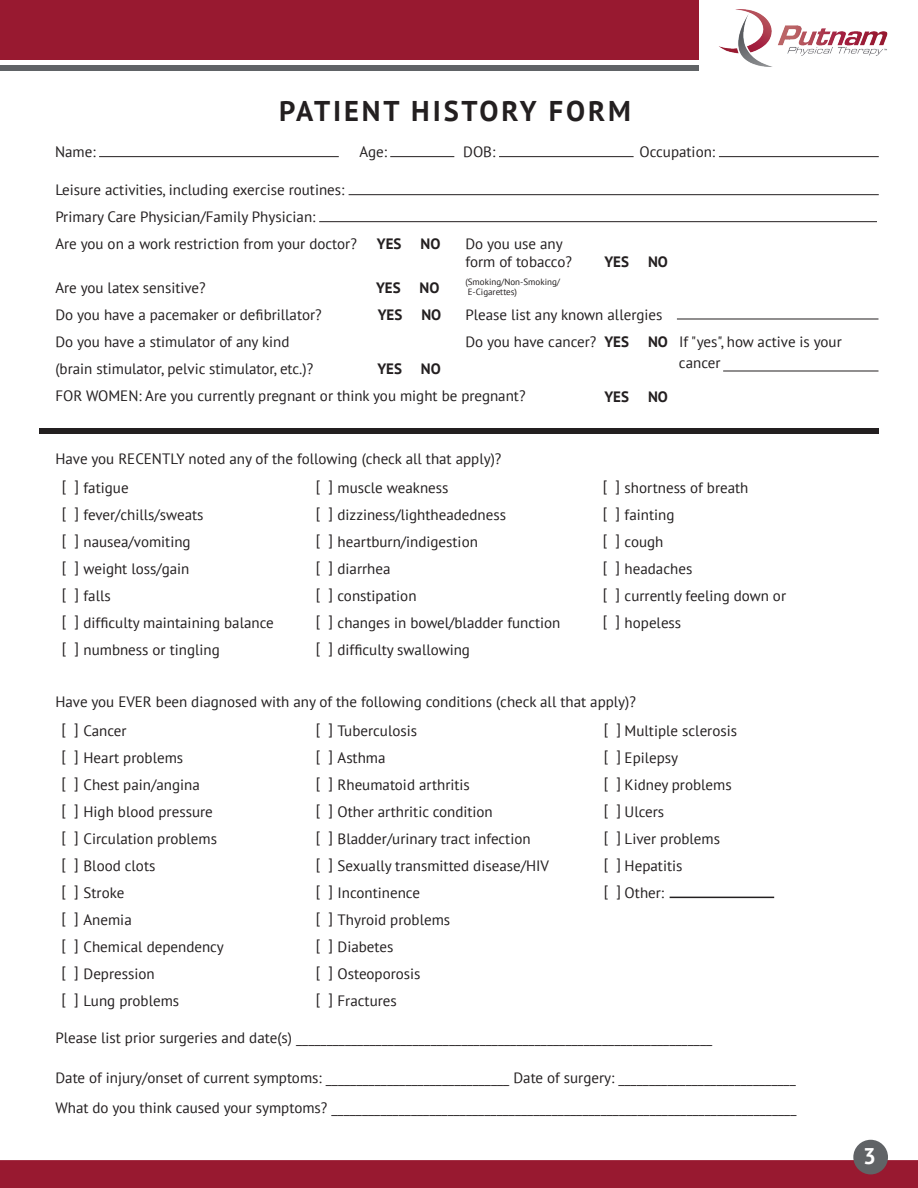
<style>
.page{position:relative;width:918px;height:1188px;background:#fff}
.page>*{position:absolute;margin:0;border:0;box-sizing:border-box;transform-origin:0 0}
.t1{font:700 28.5px "PT Sans";letter-spacing:.1em;color:#231f20}
.t2{font:700 22.65px "PT Sans";color:#fff}
.t3{font:15px/27px "PT Sans";color:#231f20}
.t4{font:700 15px "PT Sans";color:#231f20}
.t5{font:9px/10.5px "PT Sans";color:#231f20}
.s1{font-weight:700}
</style>
<div class="page">
<div style="left:0;top:1160px;width:918px;height:28px;background:#981930"></div>
<div style="left:853px;top:1140px;width:35px;height:34px;background:#606366;border-radius:50%"></div>
<hr style="left:99px;top:156px;width:240px;height:1px;background:#231f20">
<hr style="left:390px;top:156px;width:64px;height:1px;background:#231f20">
<hr style="left:670px;top:897px;width:104px;height:1px;background:#231f20">
<hr style="left:499px;top:156px;width:135px;height:1px;background:#231f20">
<hr style="left:719px;top:156px;width:160px;height:1px;background:#231f20">
<div style="left:39px;top:429px;width:840px;height:5px;background:#231f20"></div>
<hr style="left:349px;top:194px;width:530px;height:1px;background:#231f20">
<hr style="left:319px;top:221px;width:558px;height:1px;background:#231f20">
<hr style="left:677px;top:319px;width:202px;height:1px;background:#231f20">
<hr style="left:723px;top:371px;width:155px;height:1px;background:#231f20">
<div style="left:0;top:0;width:699px;height:59px;background:#981930"></div>
<div style="left:0;top:65px;width:699px;height:6px;background:#606366"></div>
<img style="left:719px;top:9px;width:169px;height:58px">
<h1 class="t1" style="left:279px;top:93px;width:353px">PATIENT HISTORY FORM</h1>
<p class="t3" style="left:55px;top:138px;width:42px">Name:</p>
<p class="t3" style="left:360px;top:138px;width:29px">Age:</p>
<p class="t3" style="left:463px;top:138px;width:34px">DOB:</p>
<p class="t3" style="left:639px;top:138px;width:77px">Occupation:</p>
<p class="t3" style="left:55px;top:176px;width:303px">Leisure activities, including exercise routines:<br>Primary Care Physician/Family Physician:<br>Are you on a work restriction from your doctor?</p>
<p class="t4" style="left:377px;top:234px;width:26px">YES</p>
<p class="t4" style="left:421px;top:234px;width:21px">NO</p>
<p class="t3" style="left:465px;top:235px;width:108px;line-height:18px">Do you use any form of tobacco?</p>
<p class="t5" style="left:465px;top:276px;width:96px">(Smoking/Non-Smoking/<br>E-Cigarettes)</p>
<p class="t4" style="left:604px;top:252px;width:26px">YES</p>
<p class="t4" style="left:648px;top:252px;width:21px">NO</p>
<p class="t3" style="left:55px;top:274px;width:152px">Are you latex sensitive?</p>
<p class="t4" style="left:376px;top:278px;width:26px">YES</p>
<p class="t4" style="left:420px;top:278px;width:21px">NO</p>
<p class="t3" style="left:55px;top:301px;width:268px">Do you have a pacemaker or defibrillator?</p>
<p class="t4" style="left:378px;top:305px;width:26px">YES</p>
<p class="t4" style="left:421px;top:305px;width:21px">NO</p>
<p class="t3" style="left:55px;top:328px;width:259px">Do you have a stimulator of any kind (brain stimulator, pelvic stimulator, etc.)?</p>
<p class="t3" style="left:465px;top:301px;width:199px">Please list any known allergies<br>Do you have cancer? <span class="s1">YES</span></p>
<p class="t3" style="left:679px;top:331px;width:164px;line-height:21.1px;text-indent:-31px"><span class="s1">NO</span> If "yes", how active is your cancer</p>
<p class="t4" style="left:377px;top:359px;width:26px">YES</p>
<p class="t4" style="left:421px;top:359px;width:21px">NO</p>
<p class="t3" style="left:55px;top:382px;width:472px">FOR WOMEN: Are you currently pregnant or think you might be pregnant?</p>
<p class="t4" style="left:604px;top:387px;width:26px">YES</p>
<p class="t4" style="left:648px;top:387px;width:21px">NO</p>
<p class="t3" style="left:55px;top:445px;width:448px">Have you RECENTLY noted any of the following (check all that apply)?</p>
<p class="t3" style="left:62px;top:472px;width:19px;text-align:justify">[ ] [ ] [ ] [ ] [ ] [ ] [ ]</p>
<p class="t3" style="left:84px;top:474px;width:192px">fatigue<br>fever/chills/sweats nausea/vomiting<br>weight loss/gain<br>falls<br>difficulty maintaining balance numbness or tingling</p>
<p class="t3" style="left:316px;top:472px;width:19px;text-align:justify">[ ] [ ] [ ] [ ] [ ] [ ] [ ]</p>
<p class="t3" style="left:603px;top:472px;width:19px;text-align:justify">[ ] [ ] [ ] [ ] [ ] [ ]</p>
<p class="t3" style="left:338px;top:474px;width:224px">muscle weakness dizziness/lightheadedness heartburn/indigestion<br>diarrhea<br>constipation<br>changes in bowel/bladder function difficulty swallowing</p>
<p class="t3" style="left:625px;top:474px;width:163px">shortness of breath fainting<br>cough<br>headaches<br>currently feeling down or hopeless</p>
<p class="t3" style="left:55px;top:688px;width:582px">Have you EVER been diagnosed with any of the following conditions (check all that apply)?</p>
<p class="t3" style="left:61px;top:715px;width:19px;text-align:justify">[ ] [ ] [ ] [ ] [ ] [ ] [ ] [ ] [ ] [ ] [ ]</p>
<p class="t3" style="left:316px;top:715px;width:19px;text-align:justify">[ ] [ ] [ ] [ ] [ ] [ ] [ ] [ ] [ ] [ ] [ ]</p>
<p class="t3" style="left:604px;top:715px;width:19px;text-align:justify">[ ] [ ] [ ] [ ] [ ] [ ] [ ]</p>
<p class="t3" style="left:84px;top:717px;width:142px">Cancer<br>Heart problems<br>Chest pain/angina<br>High blood pressure<br>Circulation problems<br>Blood clots<br>Stroke<br>Anemia<br>Chemical dependency<br>Depression<br>Lung problems</p>
<p class="t3" style="left:338px;top:717px;width:213px">Tuberculosis<br>Asthma<br>Rheumatoid arthritis<br>Other arthritic condition<br>Bladder/urinary tract infection<br>Sexually transmitted disease/HIV<br>Incontinence<br>Thyroid problems<br>Diabetes<br>Osteoporosis<br>Fractures</p>
<p class="t3" style="left:625px;top:717px;width:114px">Multiple sclerosis<br>Epilepsy<br>Kidney problems<br>Ulcers<br>Liver problems<br>Hepatitis<br>Other:</p>
<p class="t3" style="left:55px;top:1024px;width:658px">Please list prior surgeries and date(s) ____________________________________________________________________</p>
<p class="t3" style="left:55px;top:1062px;width:743px;line-height:30px">Date of injury/onset of current symptoms: ______________________________ Date of surgery: _____________________________<br>What do you think caused your symptoms? ____________________________________________________________________________</p>
<h2 class="t2" style="left:863px;top:1141px;width:14px">3</h2>
</div>
